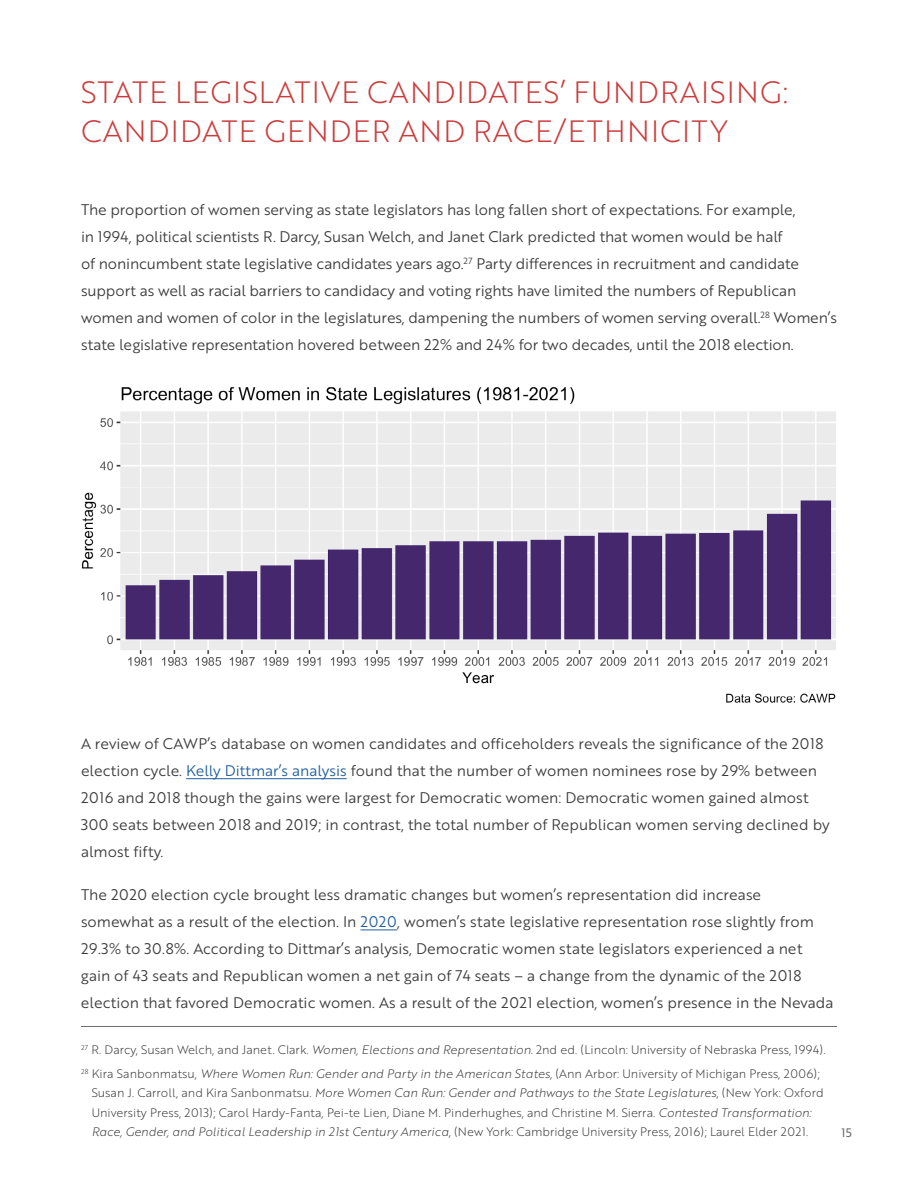
<style>
.page{position:relative;width:918px;height:1188px;background:#fff}
.page>*{position:absolute;margin:0;border:0;box-sizing:border-box;transform-origin:0 0}
.t1{font:30px/39px "Brother 1816 Light";letter-spacing:.04em;color:#cb3c3c}
.t2{font:15px/27px "Brother 1816 Book";color:#3c3c3c}
.t3{font:12px/19.5px "Brother 1816 Light";color:#3c3c3c}
.t4{font:12px "Brother 1816 Regular";color:#6d6d6d}
.s1{color:#215e9e}
.s2{font-family:"Brother 1816 Light Italic"}
</style>
<div class="page">
<img style="left:81px;top:387px;width:755px;height:316px">
<hr style="left:186px;top:778px;width:161px;height:1px;background:#215e9e">
<hr style="left:361px;top:930px;width:36px;height:1px;background:#215e9e">
<hr style="left:81px;top:1026px;width:756px;height:1px;background:#6d6d6d">
<h2 class="t1" style="left:81px;top:71px;width:709px">STATE LEGISLATIVE CANDIDATES’ FUNDRAISING:<br>CANDIDATE GENDER AND RACE/ETHNICITY</h2>
<p class="t2" style="left:81px;top:196px;width:758px">The proportion of women serving as state legislators has long fallen short of expectations. For example,<br>in 1994, political scientists R. Darcy, Susan Welch, and Janet Clark predicted that women would be half<br>of nonincumbent state legislative candidates years ago.<sup>27</sup> Party differences in recruitment and candidate support as well as racial barriers to candidacy and voting rights have limited the numbers of Republican women and women of color in the legislatures, dampening the numbers of women serving overall.<sup>28</sup> Women’s state legislative representation hovered between 22% and 24% for two decades, until the 2018 election.</p>
<p class="t2" style="left:81px;top:729px;width:750px">A review of CAWP’s database on women candidates and officeholders reveals the significance of the 2018 election cycle. <span class="s1">Kelly Dittmar’s analysis</span> found that the number of women nominees rose by 29% between 2016 and 2018 though the gains were largest for Democratic women: Democratic women gained almost 300 seats between 2018 and 2019; in contrast, the total number of Republican women serving declined by almost fifty.</p>
<p class="t2" style="left:81px;top:880px;width:754px">The 2020 election cycle brought less dramatic changes but women’s representation did increase somewhat as a result of the election. In <span class="s1">2020</span>, women’s state legislative representation rose slightly from 29.3% to 30.8%. According to Dittmar’s analysis, Democratic women state legislators experienced a net gain of 43 seats and Republican women a net gain of 74 seats – a change from the dynamic of the 2018 election that favored Democratic women. As a result of the 2021 election, women’s presence in the Nevada</p>
<p class="t3" style="left:81px;top:1040px;width:746px"><sup>27</sup> R. Darcy, Susan Welch, and Janet. Clark. <span class="s2">Women, Elections and Representation</span>. 2nd ed. (Lincoln: University of Nebraska Press, 1994).</p>
<p class="t3" style="left:92px;top:1063px;width:733px;text-indent:-11px"><sup>28</sup> Kira Sanbonmatsu, <span class="s2">Where Women Run: Gender and Party in the American States</span>, (Ann Arbor: University of Michigan Press, 2006); Susan J. Carroll, and Kira Sanbonmatsu. <span class="s2">More Women Can Run: Gender and Pathways to the State Legislatures</span>, (New York: Oxford University Press, 2013); Carol Hardy-Fanta, Pei-te Lien, Diane M. Pinderhughes, and Christine M. Sierra. <span class="s2">Contested Transformation:<br>Race, Gender, and Political Leadership in 21st Century America</span>, (New York: Cambridge University Press, 2016); Laurel Elder 2021.</p>
<p class="t4" style="left:841px;top:1124px;width:12px">15</p>
</div>
